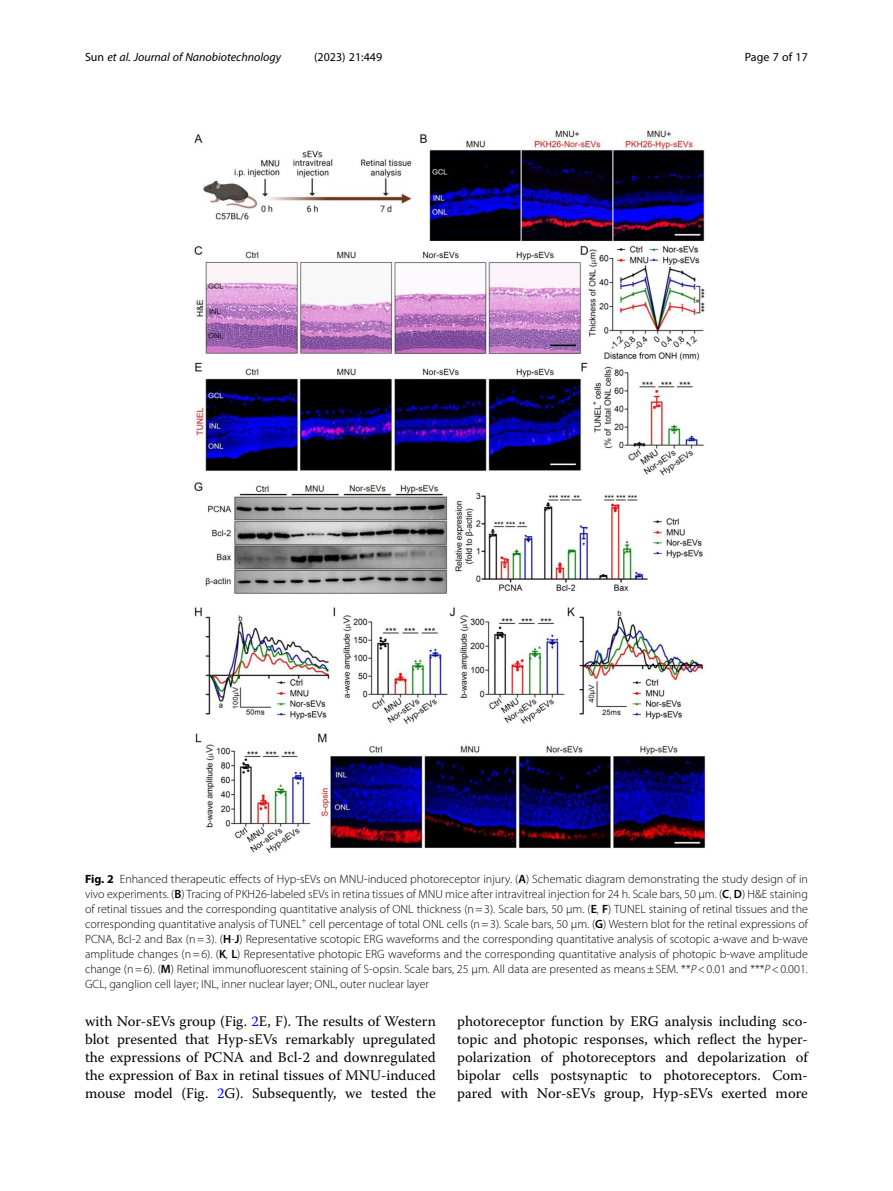
<style>
.page{position:relative;width:893px;height:1191px;background:#fff}
.page>*{position:absolute;margin:0;border:0;box-sizing:border-box;transform-origin:0 0}
.Body_Text{font:14.7px/18px "Warnock Pro";color:#000;text-align:justify}
.Figure_Caption{font:300 12px/15px "Myriad Pro";color:#000;text-align:justify}
.t1{font:italic 12px "Myriad Pro";color:#000}
.t2{font:12px "Myriad Pro";color:#000}
.s1{font-style:normal}
.s2{font-weight:700}
.s3{font-weight:600}
.s4{font-style:italic}
.s5{color:#00f}
</style>
<div class="page">
<img style="left:193px;top:129px;width:514px;height:724px">
<p class="t1" style="left:85px;top:50px;width:198px"><span class="s1">Sun</span> et al. Journal of Nanobiotechnology</p>
<p class="t2" style="left:314px;top:50px;width:70px">(2023) 21:449</p>
<p class="t2" style="left:745px;top:50px;width:65px">Page 7 of 17</p>
<p class="Figure_Caption" style="left:85px;top:871px;width:724px"><span class="s2">Fig. 2</span> Enhanced therapeutic effects of Hyp-sEVs on MNU-induced photoreceptor injury. (<span class="s3">A</span>) Schematic diagram demonstrating the study design of in vivo experiments. (<span class="s3">B</span>) Tracing of PKH26-labeled sEVs in retina tissues of MNU mice after intravitreal injection for 24 h. Scale bars, 50 μm. (<span class="s3">C</span>, <span class="s3">D</span>) H&amp;E staining of retinal tissues and the corresponding quantitative analysis of ONL thickness (n=3). Scale bars, 50 μm. (<span class="s3">E</span>, <span class="s3">F</span>) TUNEL staining of retinal tissues and the corresponding quantitative analysis of TUNEL<sup>+</sup> cell percentage of total ONL cells (n=3). Scale bars, 50 μm. (<span class="s3">G</span>) Western blot for the retinal expressions of PCNA, Bcl-2 and Bax (n=3). (<span class="s3">H</span>-<span class="s3">J</span>) Representative scotopic ERG waveforms and the corresponding quantitative analysis of scotopic a-wave and b-wave amplitude changes (n=6). (<span class="s3">K</span>, <span class="s3">L</span>) Representative photopic ERG waveforms and the corresponding quantitative analysis of photopic b-wave amplitude change (n=6). (<span class="s3">M</span>) Retinal immunofluorescent staining of S-opsin. Scale bars, 25 μm. All data are presented as means±SEM. **<span class="s4">P</span>&lt;0.01 and ***<span class="s4">P</span>&lt;0.001.<br>GCL, ganglion cell layer; INL, inner nuclear layer; ONL, outer nuclear layer</p>
<p class="Body_Text" style="left:85px;top:1012px;width:352px">with Nor-sEVs group (Fig. <span class="s5">2</span>E, F). The results of Western blot presented that Hyp-sEVs remarkably upregulated the expressions of PCNA and Bcl-2 and downregulated the expression of Bax in retinal tissues of MNU-induced mouse model (Fig. <span class="s5">2</span>G). Subsequently, we tested the</p>
<p class="Body_Text" style="left:457px;top:1012px;width:352px">photoreceptor function by ERG analysis including sco&shy;topic and photopic responses, which reflect the hyper&shy;polarization of photoreceptors and depolarization of bipolar cells postsynaptic to photoreceptors. Com&shy;pared with Nor-sEVs group, Hyp-sEVs exerted more</p>
</div>
